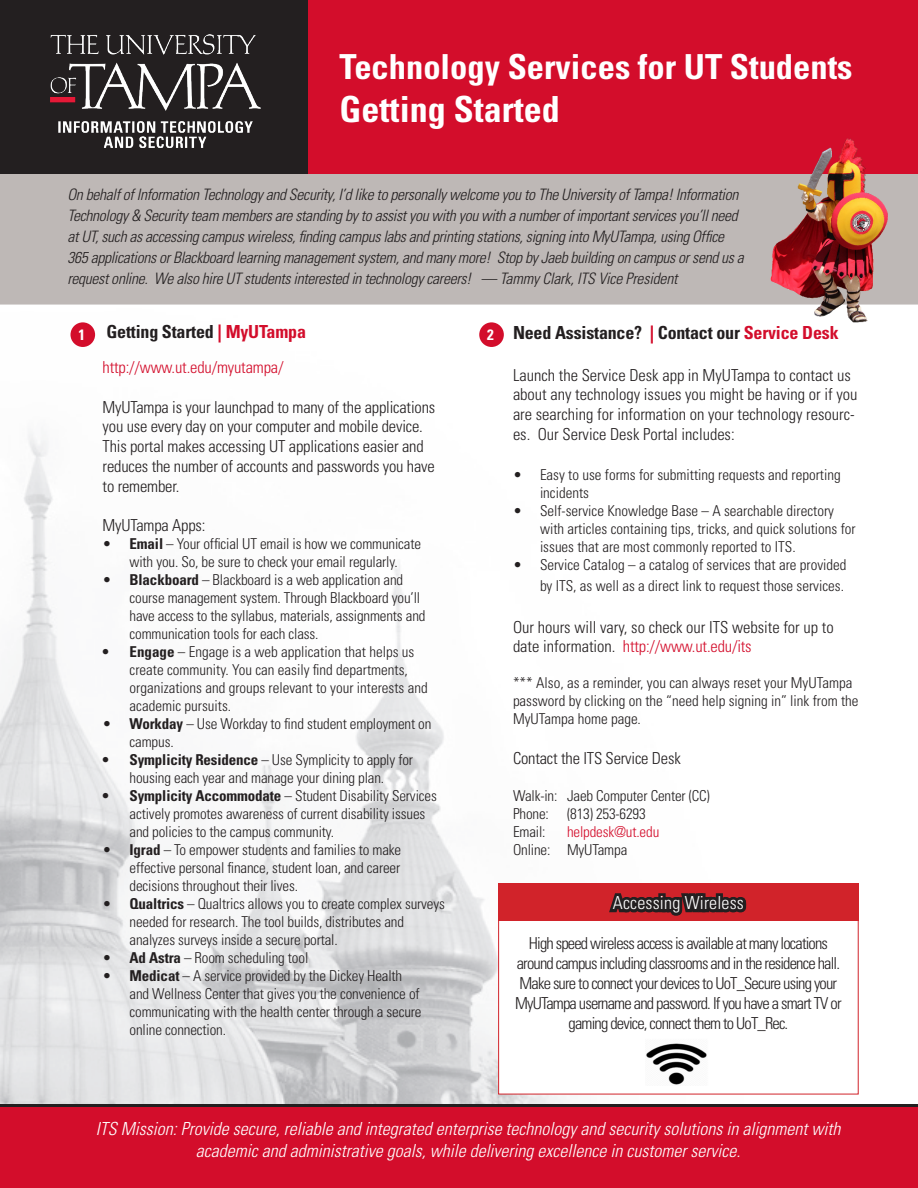
<style>
.page{position:relative;width:918px;height:1188px;background:#fff}
.page>*{position:absolute;margin:0;border:0;box-sizing:border-box;transform-origin:0 0}
.t1{font:700 condensed 36px "Univers LT Std";color:#fff}
.t2{font:700 condensed 34.5px "Univers LT Std";color:#fff}
.t3{font:italic 300 condensed 18px/21.6px "Univers LT Std";color:#fff;text-align:center}
.t4{font:700 condensed 18px "Univers LT Std";letter-spacing:-.01em;color:#231f20}
.t5{font:300 condensed 18px "Univers";letter-spacing:.01em;color:#fff}
.t6{font:300 condensed 16.5px/19.8px "Univers LT Std";letter-spacing:-.01em;color:#231f20}
.t7{font:300 condensed 16.5px/19.8px "Univers LT Std";letter-spacing:-.05em;color:#231f20;text-align:center}
.t8{font:300 condensed 16.5px "Univers LT Std";letter-spacing:-.01em;color:#d30d2b}
.t9{font:italic 300 condensed 15.75px/21px "Univers LT Std";letter-spacing:-.02em;color:#231f20}
.t10{font:300 condensed 15px/18px "Univers LT Std";letter-spacing:-.01em;color:#231f20}
.t11{font:300 condensed 15px "Univers LT Std";letter-spacing:-.01em;color:#d30d2b}
.t12{font:700 condensed 15px "Univers LT Std";color:#fff}
.s1{color:#d30d2b}
.s2{font-weight:700}
</style>
<div class="page">
<img style="left:0;top:322px;width:747px;height:782px">
<div style="left:0;top:174px;width:918px;height:131px;background:#beb8b6"></div>
<div style="left:306px;top:0;width:612px;height:174px;background:#d30d2b"></div>
<div style="left:0;top:0;width:307px;height:174px;background:#231f20"></div>
<img style="left:51px;top:35px;width:210px;height:112px">
<div style="left:71px;top:322px;width:24px;height:25px;background:#d30d2b;border-radius:50%"></div>
<div style="left:479px;top:322px;width:25px;height:25px;background:#d30d2b;border-radius:50%"></div>
<div style="left:0;top:1105px;width:918px;height:83px;background:#d30d2b"></div>
<hr style="left:0;top:1104px;width:918px;height:3px;background:#231f20">
<img style="left:756px;top:138px;width:143px;height:185px">
<div style="left:499px;top:917px;width:359px;height:177px;background:#fff"></div>
<div style="left:498px;top:883px;width:361px;height:38px;background:#d1232a"></div>
<svg style="left:605px;top:844px;width:142px;height:72px"></svg>
<img style="left:646px;top:1043px;width:61px;height:42px">
<p class="t2" style="left:340px;top:46px;width:514px">Technology Services for UT Students</p>
<p class="t1" style="left:340px;top:88px;width:222px">Getting Started</p>
<p class="t9" style="left:68px;top:185px;width:678px">On behalf of Information Technology and Security, I’d like to personally welcome you to The University of Tampa! Information Technology &amp; Security team members are standing by to assist you with you with a number of important services you’ll need at UT, such as accessing campus wireless, finding campus labs and printing stations, signing into MyUTampa, using Office 365 applications or Blackboard learning management system, and many more! Stop by Jaeb building on campus or send us a request online. We also hire UT students interested in technology careers! — Tammy Clark, ITS Vice President</p>
<p class="t4" style="left:106px;top:321px;width:201px">Getting Started <span class="s1">| MyUTampa</span></p>
<p class="t8" style="left:103px;top:357px;width:182px">http://www.ut.edu/myutampa/</p>
<p class="t6" style="left:103px;top:397px;width:334px">MyUTampa is your launchpad to many of the applications you use every day on your computer and mobile device.<br>This portal makes accessing UT applications easier and reduces the number of accounts and passwords you have to remember.</p>
<p class="t6" style="left:103px;top:516px;width:104px">MyUTampa Apps:</p>
<p class="t10" style="left:103px;top:535px;width:320px;text-align:center">• <span class="s2">Email</span> – Your official UT email is how we communicate with you. So, be sure to check your email regularly.</p>
<p class="t10" style="left:130px;top:571px;width:297px;text-indent:-27px">• <span class="s2">Blackboard</span> – Blackboard is a web application and course management system. Through Blackboard you’ll have access to the syllabus, materials, assignments and communication tools for each class.</p>
<p class="t10" style="left:130px;top:643px;width:300px;text-indent:-27px"><span class="s2">• Engage</span> – Engage is a web application that helps us create community. You can easily find departments, organizations and groups relevant to your interests and academic pursuits.</p>
<p class="t10" style="left:130px;top:715px;width:303px;text-indent:-27px">• <span class="s2">Workday</span> – Use Workday to find student employment on campus.</p>
<p class="t10" style="left:103px;top:751px;width:312px;text-align:center"><span class="s2">• Symplicity Residence</span> – Use Symplicity to apply for housing each year and manage your dining plan.</p>
<p class="t10" style="left:130px;top:787px;width:309px;text-indent:-27px"><span class="s2">• Symplicity Accommodate</span> – Student Disability Services actively promotes awareness of current disability issues and policies to the campus community.</p>
<p class="t10" style="left:130px;top:841px;width:273px;text-align:justify;text-indent:-27px">• <span class="s2">Igrad</span> – To empower students and families to make effective personal finance, student loan, and career decisions throughout their lives.</p>
<p class="t10" style="left:130px;top:895px;width:317px;text-indent:-27px">• <span class="s2">Qualtrics</span> – Qualtrics allows you to create complex surveys needed for research. The tool builds, distributes and analyzes surveys inside a secure portal.</p>
<p class="t10" style="left:103px;top:949px;width:207px">• <span class="s2">Ad Astra</span> – Room scheduling tool</p>
<p class="t10" style="left:130px;top:967px;width:294px;text-indent:-27px">• <span class="s2">Medicat</span> – A service provided by the Dickey Health and Wellness Center that gives you the convenience of communicating with the health center through a secure online connection.</p>
<p class="t12" style="left:78px;top:326px;width:8px">1</p>
<p class="t12" style="left:487px;top:326px;width:8px">2</p>
<p class="t4" style="left:513px;top:322px;width:327px">Need Assistance? <span class="s1">|</span> Contact our <span class="s1">Service Desk</span></p>
<p class="t6" style="left:513px;top:365px;width:346px">Launch the Service Desk app in MyUTampa to contact us about any technology issues you might be having or if you are searching for information on your technology resourc&shy;es. Our Service Desk Portal includes:</p>
<p class="t10" style="left:540px;top:465px;width:302px;text-indent:-27px">• Easy to use forms for submitting requests and reporting incidents</p>
<p class="t10" style="left:540px;top:501px;width:317px;text-indent:-27px">• Self-service Knowledge Base – A searchable directory with articles containing tips, tricks, and quick solutions for issues that are most commonly reported to ITS.</p>
<p class="t10" style="left:513px;top:554px;width:335px;line-height:21.6px;text-align:right">• Service Catalog – a catalog of services that are provided by ITS, as well as a direct link to request those services.</p>
<p class="t6" style="left:513px;top:617px;width:322px">Our hours will vary, so check our ITS website for up to date information. <span class="s1">http://www.ut.edu/its</span></p>
<p class="t10" style="left:513px;top:674px;width:347px">*** Also, as a reminder, you can always reset your MyUTampa password by clicking on the “need help signing in” link from the<br>MyUTampa home page.</p>
<p class="t6" style="left:513px;top:748px;width:169px">Contact the ITS Service Desk</p>
<p class="t10" style="left:513px;top:787px;width:198px">Walk-in: Jaeb Computer Center (CC)</p>
<p class="t10" style="left:513px;top:805px;width:134px">Phone: (813) 253-6293</p>
<p class="t10" style="left:513px;top:823px;width:34px">Email:</p>
<p class="t11" style="left:567px;top:823px;width:94px">helpdesk@ut.edu</p>
<p class="t10" style="left:513px;top:841px;width:116px">Online: MyUTampa</p>
<p class="t5" style="left:613px;top:892px;width:133px">Accessing Wireless</p>
<p class="t7" style="left:515px;top:934px;width:328px">High speed wireless access is available at many locations around campus including classrooms and in the residence hall.<br>Make sure to connect your devices to UoT_Secure using your MyUTampa username and password. If you have a smart TV or gaming device, connect them to UoT_Rec.</p>
<p class="t3" style="left:96px;top:1118px;width:746px">ITS Mission: Provide secure, reliable and integrated enterprise technology and security solutions in alignment with academic and administrative goals, while delivering excellence in customer service.</p>
</div>
